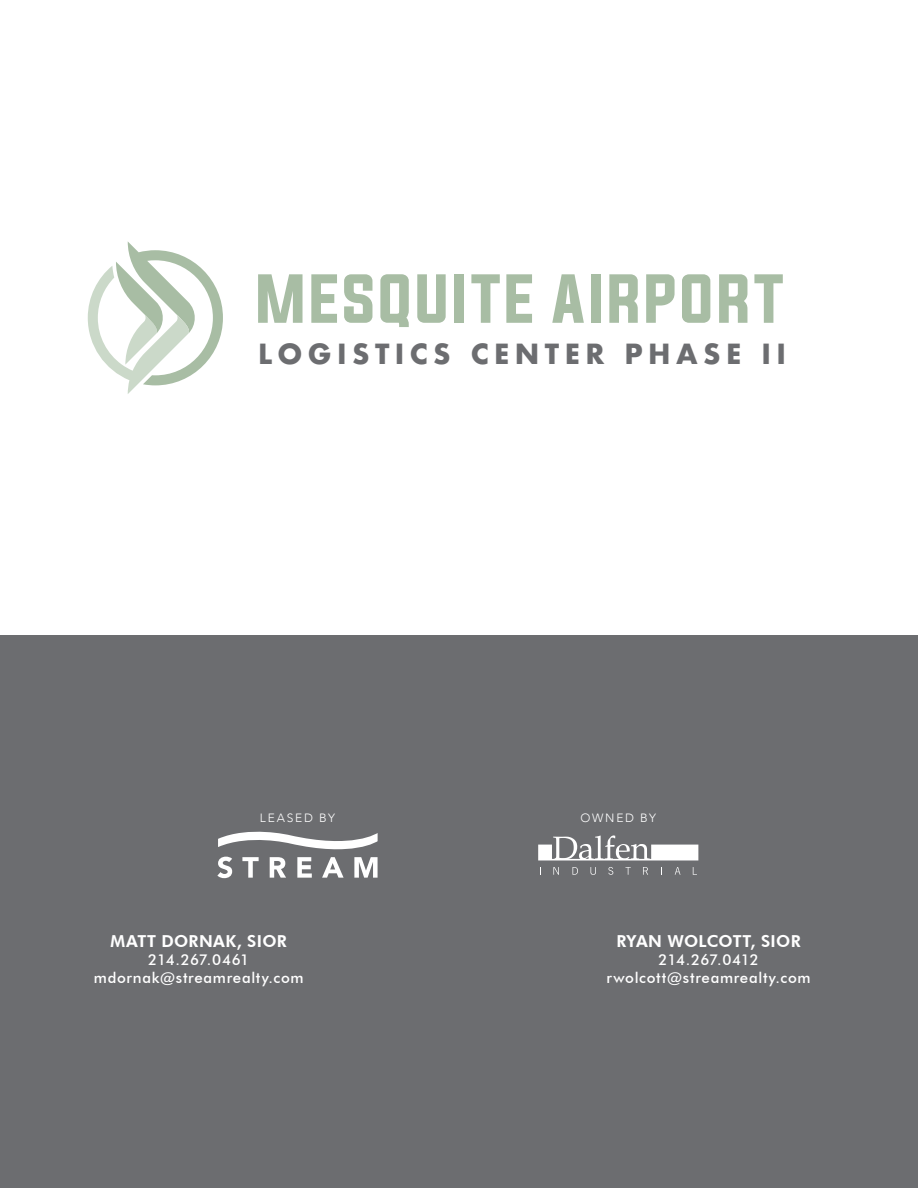
<style>
.page{position:relative;width:918px;height:1188px;background:#fff}
.page>*{position:absolute;margin:0;border:0;box-sizing:border-box;transform-origin:0 0}
.t1{font:700 27px "Futura";letter-spacing:.2em;color:#6c6d70}
.t2{font:800 16.5px "Futura BT";letter-spacing:.02em;color:#fff}
.t3{font:500 15px "Futura BT";letter-spacing:.045em;color:#fff}
.t4{font:500 15px "Futura BT";letter-spacing:-.015em;color:#fff}
.t5{font:300 12px "Avenir LT";letter-spacing:.14em;color:#fff}
</style>
<div class="page">
<div style="left:0;top:636px;width:918px;height:552px;background:#6c6d70"></div>
<svg style="left:217px;top:832px;width:161px;height:46px"></svg>
<svg style="left:538px;top:835px;width:160px;height:25px"></svg>
<svg style="left:553px;top:867px;width:6px;height:8px"></svg>
<svg style="left:572px;top:867px;width:6px;height:8px"></svg>
<svg style="left:590px;top:867px;width:6px;height:8px"></svg>
<svg style="left:608px;top:867px;width:5px;height:8px"></svg>
<svg style="left:625px;top:867px;width:6px;height:8px"></svg>
<svg style="left:643px;top:867px;width:5px;height:8px"></svg>
<svg style="left:675px;top:867px;width:5px;height:8px"></svg>
<svg style="left:258px;top:274px;width:45px;height:49px"></svg>
<svg style="left:311px;top:274px;width:26px;height:49px"></svg>
<svg style="left:344px;top:274px;width:28px;height:49px"></svg>
<svg style="left:380px;top:274px;width:29px;height:53px"></svg>
<svg style="left:417px;top:274px;width:29px;height:49px"></svg>
<div style="left:454px;top:274px;width:10px;height:49px;background:#a8bda4"></div>
<svg style="left:471px;top:274px;width:29px;height:49px"></svg>
<svg style="left:506px;top:274px;width:26px;height:49px"></svg>
<svg style="left:552px;top:274px;width:32px;height:49px"></svg>
<div style="left:591px;top:274px;width:10px;height:49px;background:#a8bda4"></div>
<svg style="left:609px;top:274px;width:29px;height:49px"></svg>
<svg style="left:646px;top:274px;width:29px;height:49px"></svg>
<svg style="left:682px;top:274px;width:28px;height:49px"></svg>
<svg style="left:719px;top:274px;width:28px;height:49px"></svg>
<svg style="left:754px;top:274px;width:29px;height:49px"></svg>
<svg style="left:88px;top:241px;width:135px;height:153px"></svg>
<p class="t1" style="left:258px;top:335px;width:529px">LOGISTICS CENTER PHASE II</p>
<p class="t5" style="left:260px;top:811px;width:77px">LEASED BY</p>
<p class="t5" style="left:581px;top:811px;width:77px">OWNED BY</p>
<p class="t2" style="left:111px;top:931px;width:178px">MATT DORNAK, SIOR</p>
<p class="t4" style="left:148px;top:951px;width:103px">214.267.0461</p>
<p class="t3" style="left:94px;top:969px;width:211px">mdornak@streamrealty.com</p>
<p class="t2" style="left:616px;top:931px;width:186px">RYAN WOLCOTT, SIOR</p>
<p class="t4" style="left:659px;top:951px;width:102px">214.267.0412</p>
<p class="t3" style="left:607px;top:969px;width:206px">rwolcott@streamrealty.com</p>
</div>
